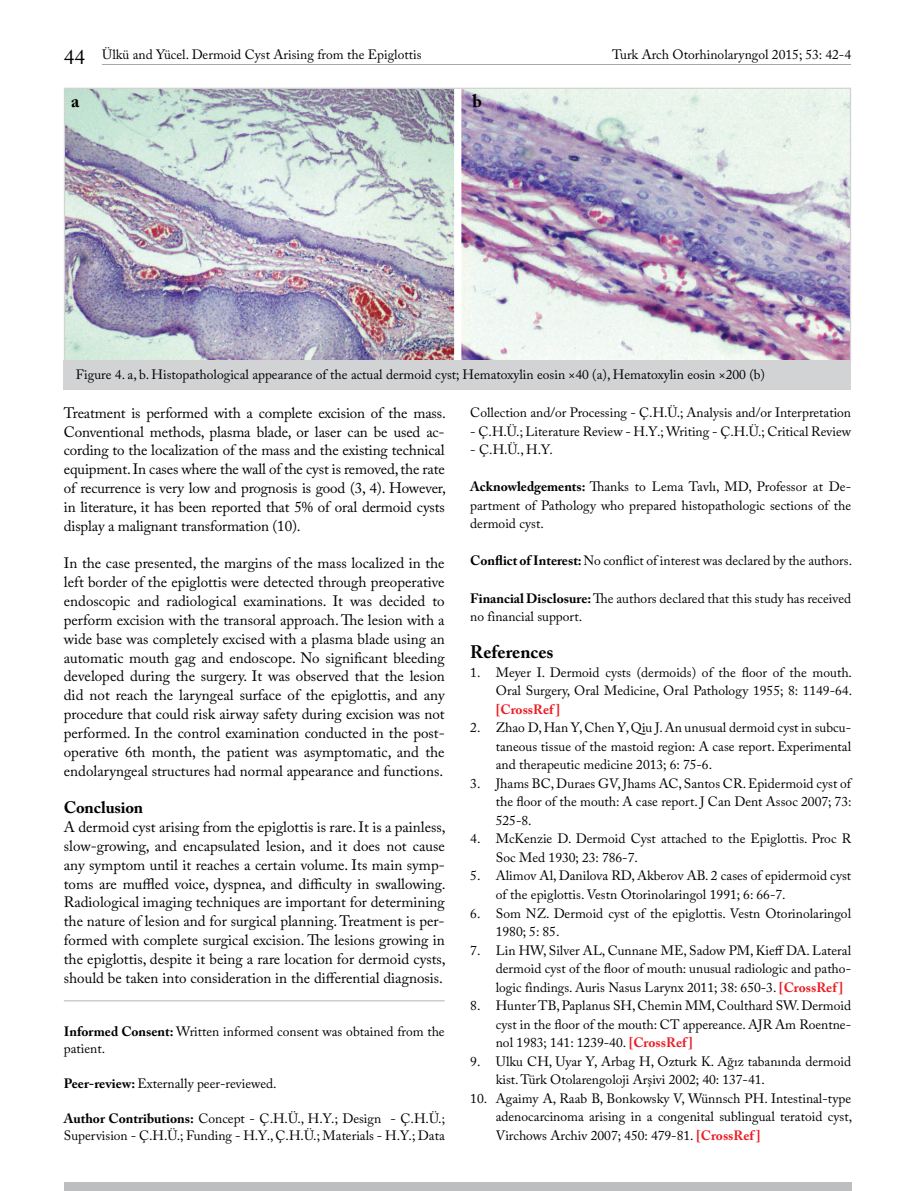
<style>
.page{position:relative;width:915px;height:1191px;background:#fff}
.page>*{position:absolute;margin:0;border:0;box-sizing:border-box;transform-origin:0 0}
.t1{font:700 18px "Adobe Caslon Pro";color:#000}
.t2{font:700 16.5px "Adobe Caslon Pro";letter-spacing:-.01em;color:#000}
.t3{font:15px/18.8px "Adobe Caslon Pro";color:#000;text-align:justify}
.t4{font:13.5px/18.5px "Adobe Caslon Pro";color:#000}
.t5{font:700 13.5px "Adobe Caslon Pro";color:#ed1d24}
.s1{font-size:21px}
.s2{font-weight:700}
.s3{font-weight:700;color:#ed1d24}
</style>
<div class="page">
<div style="left:64px;top:1182px;width:786px;height:9px;background:#bcbec0"></div>
<hr style="left:64px;top:1000px;width:380px;height:1px;background:#b1b4b6">
<img style="left:66px;top:90px;width:782px;height:270px">
<div style="left:64px;top:360px;width:786px;height:30px;background:#d1d3d4"></div>
<hr style="left:102px;top:64px;width:748px;height:1px;background:#a7a9ac">
<p class="t4" style="left:64px;top:45px;width:359px"><span class="s1">44</span> Ülkü and Yücel. Dermoid Cyst Arising from the Epiglottis</p>
<p class="t4" style="left:612px;top:45px;width:240px">Turk Arch Otorhinolaryngol 2015; 53: 42-4</p>
<h1 class="t1" style="left:71px;top:90px;width:10px">a</h1>
<h1 class="t1" style="left:472px;top:90px;width:11px">b</h1>
<p class="t4" style="left:76px;top:365px;width:690px">Figure 4. a, b. Histopathological appearance of the actual dermoid cyst; Hematoxylin eosin ×40 (a), Hematoxylin eosin ×200 (b)</p>
<p class="t3" style="left:64px;top:403px;width:383px">Treatment is performed with a complete excision of the mass.<br>Conventional methods, plasma blade, or laser can be used ac&shy;cording to the localization of the mass and the existing technical equipment. In cases where the wall of the cyst is removed, the rate of recurrence is very low and prognosis is good (3, 4). However, in literature, it has been reported that 5% of oral dermoid cysts display a malignant transformation (10).</p>
<p class="t3" style="left:64px;top:554px;width:382px">In the case presented, the margins of the mass localized in the left border of the epiglottis were detected through preoperative endoscopic and radiological examinations. It was decided to perform excision with the transoral approach. The lesion with a wide base was completely excised with a plasma blade using an automatic mouth gag and endoscope. No significant bleeding developed during the surgery. It was observed that the lesion did not reach the laryngeal surface of the epiglottis, and any procedure that could risk airway safety during excision was not performed. In the control examination conducted in the post&shy;operative 6th month, the patient was asymptomatic, and the endolaryngeal structures had normal appearance and functions.</p>
<p class="t2" style="left:64px;top:798px;width:81px">Conclusion</p>
<p class="t3" style="left:64px;top:817px;width:383px">A dermoid cyst arising from the epiglottis is rare. It is a painless, slow-growing, and encapsulated lesion, and it does not cause any symptom until it reaches a certain volume. Its main symp&shy;toms are muffled voice, dyspnea, and difficulty in swallowing.<br>Radiological imaging techniques are important for determining the nature of lesion and for surgical planning. Treatment is per&shy;formed with complete surgical excision. The lesions growing in the epiglottis, despite it being a rare location for dermoid cysts, should be taken into consideration in the differential diagnosis.</p>
<p class="t4" style="left:64px;top:1022px;width:382px;line-height:17.4px"><span class="s2">Informed Consent:</span> Written informed consent was obtained from the patient.</p>
<p class="t4" style="left:64px;top:1074px;width:214px"><span class="s2">Peer-review:</span> Externally peer-reviewed.</p>
<p class="t4" style="left:64px;top:1109px;width:382px;line-height:17.4px"><span class="s2">Author Contributions:</span> Concept - Ç.H.Ü., H.Y.; Design - Ç.H.Ü.;<br>Supervision - Ç.H.Ü.; Funding - H.Y., Ç.H.Ü.; Materials - H.Y.; Data</p>
<p class="t4" style="left:470px;top:403px;width:382px">Collection and/or Processing - Ç.H.Ü.; Analysis and/or Interpretation</p>
<p class="t4" style="left:470px;top:422px;width:382px">- Ç.H.Ü.; Literature Review - H.Y.; Writing - Ç.H.Ü.; Critical Review</p>
<p class="t4" style="left:470px;top:440px;width:84px">- Ç.H.Ü., H.Y.</p>
<p class="t4" style="left:470px;top:477px;width:382px;text-align:justify"><span class="s2">Acknowledgements:</span> Thanks to Lema Tavlı, MD, Professor at De&shy;partment of Pathology who prepared histopathologic sections of the dermoid cyst.</p>
<p class="t4" style="left:470px;top:551px;width:383px"><span class="s2">Conflict of Interest:</span> No conflict of interest was declared by the authors.</p>
<p class="t4" style="left:470px;top:588px;width:382px"><span class="s2">Financial Disclosure:</span> The authors declared that this study has received no financial support.</p>
<h1 class="t1" style="left:470px;top:641px;width:85px">References</h1>
<p class="t4" style="left:470px;top:663px;width:383px;text-align:right">1. Meyer I. Dermoid cysts (dermoids) of the floor of the mouth.<br>Oral Surgery, Oral Medicine, Oral Pathology 1955; 8: 1149-64.</p>
<p class="t5" style="left:495px;top:701px;width:66px">[CrossRef ]</p>
<p class="t4" style="left:495px;top:718px;width:357px;text-align:justify;text-indent:-26px">2. Zhao D, Han Y, Chen Y, Qiu J. An unusual dermoid cyst in subcu&shy;taneous tissue of the mastoid region: A case report. Experimental and therapeutic medicine 2013; 6: 75-6.</p>
<p class="t4" style="left:495px;top:774px;width:357px;text-align:justify;text-indent:-26px">3. Jhams BC, Duraes GV, Jhams AC, Santos CR. Epidermoid cyst of the floor of the mouth: A case report. J Can Dent Assoc 2007; 73:<br>525-8.</p>
<p class="t4" style="left:495px;top:829px;width:357px;text-indent:-26px">4. McKenzie D. Dermoid Cyst attached to the Epiglottis. Proc R<br>Soc Med 1930; 23: 786-7.</p>
<p class="t4" style="left:495px;top:866px;width:357px;text-indent:-26px">5. Alimov Al, Danilova RD, Akberov AB. 2 cases of epidermoid cyst of the epiglottis. Vestn Otorinolaringol 1991; 6: 66-7.</p>
<p class="t4" style="left:495px;top:903px;width:357px;text-indent:-26px">6. Som NZ. Dermoid cyst of the epiglottis. Vestn Otorinolaringol<br>1980; 5: 85.</p>
<p class="t4" style="left:495px;top:940px;width:357px;text-align:justify;text-indent:-26px">7. Lin HW, Silver AL, Cunnane ME, Sadow PM, Kieff DA. Lateral dermoid cyst of the floor of mouth: unusual radiologic and patho&shy;logic findings. Auris Nasus Larynx 2011; 38: 650-3. <span class="s3">[CrossRef ]</span></p>
<p class="t4" style="left:495px;top:996px;width:357px;text-align:justify;text-indent:-26px">8. Hunter TB, Paplanus SH, Chemin MM, Coulthard SW. Dermoid cyst in the floor of the mouth: CT appereance. AJR Am Roentne&shy;nol 1983; 141: 1239-40. <span class="s3">[CrossRef ]</span></p>
<p class="t4" style="left:495px;top:1051px;width:357px;text-indent:-26px">9. Ulku CH, Uyar Y, Arbag H, Ozturk K. Ağız tabanında dermoid kist. Türk Otolarengoloji Arşivi 2002; 40: 137-41.</p>
<p class="t4" style="left:495px;top:1089px;width:357px;text-align:justify;text-indent:-26px">10. Agaimy A, Raab B, Bonkowsky V, Wünnsch PH. Intestinal-type adenocarcinoma arising in a congenital sublingual teratoid cyst, Virchows Archiv 2007; 450: 479-81. <span class="s3">[CrossRef ]</span></p>
</div>
